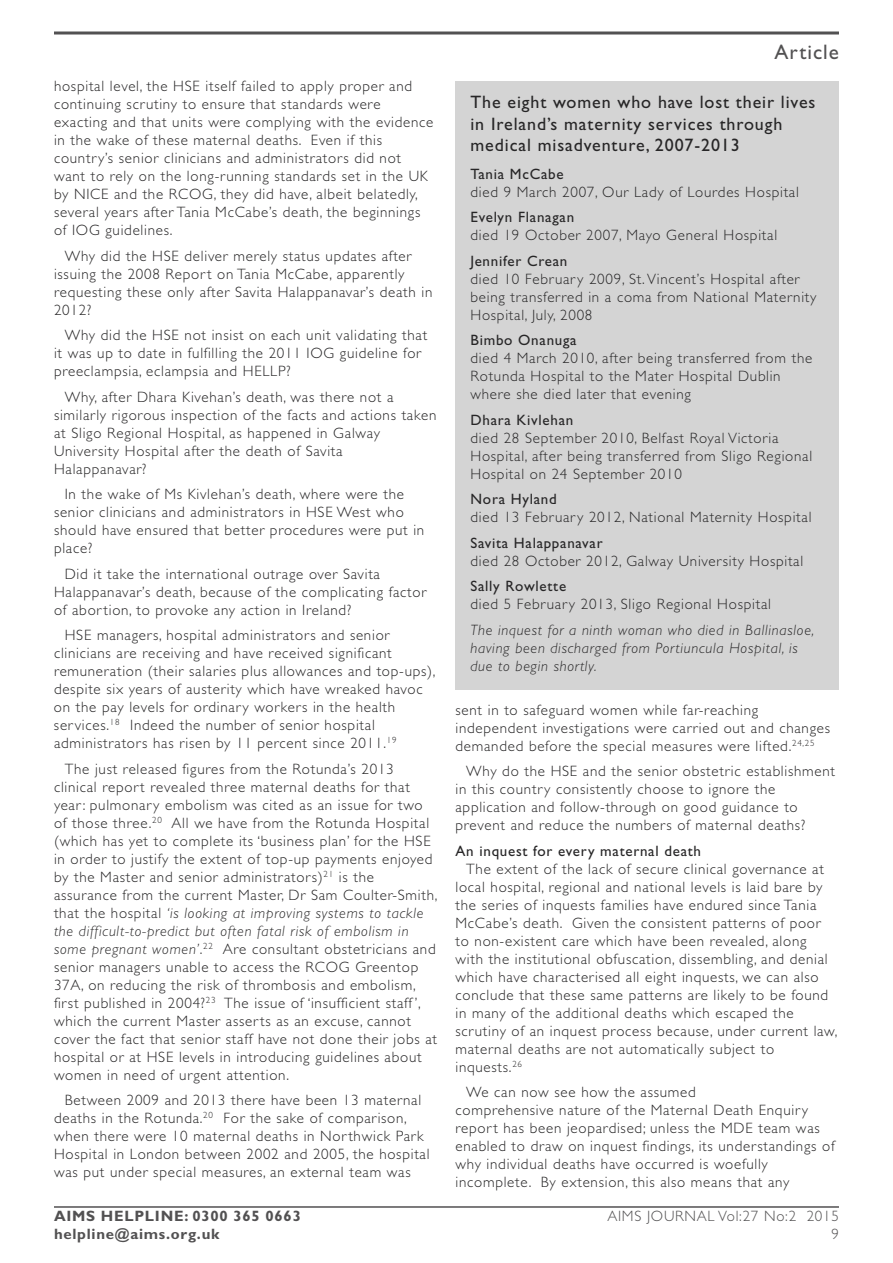
<style>
.page{position:relative;width:893px;height:1263px;background:#fff}
.page>*{position:absolute;margin:0;border:0;box-sizing:border-box;transform-origin:0 0}
.t1{font:21px "Gill Sans";letter-spacing:.05em;color:#525152}
.t2{font:18px/21.6px "Gill Sans";letter-spacing:.05em;color:#272627}
.t3{font:300 15px/18px "Gill Sans";letter-spacing:.05em;color:#272627}
.t4{font:15px "Gill Sans";letter-spacing:.05em;color:#272627}
.t5{font:italic 300 15px/18px "Gill Sans";letter-spacing:.05em;color:#272627}
.t6{font:700 15px/18px "Gill Sans";letter-spacing:.05em;color:#525152}
.t7{font:300 15px/18px "Gill Sans";letter-spacing:.05em;color:#525152;text-align:right}
.s1{font-style:italic}
</style>
<div class="page">
<hr style="left:54px;top:32px;width:785px;height:3px;background:#525152">
<hr style="left:54px;top:1206px;width:785px;height:2px;background:#525152">
<div style="left:455px;top:81px;width:384px;height:608px;background:#d4d4d4"></div>
<p class="t3" style="left:54px;top:79px;width:381px">hospital level, the HSE itself failed to apply proper and continuing scrutiny to ensure that standards were exacting and that units were complying with the evidence in the wake of these maternal deaths. Even if this country’s senior clinicians and administrators did not want to rely on the long-running standards set in the UK by NICE and the RCOG, they did have, albeit belatedly, several years after Tania McCabe’s death, the beginnings of IOG guidelines.</p>
<p class="t3" style="left:54px;top:248px;width:380px;text-indent:11px">Why did the HSE deliver merely status updates after issuing the 2008 Report on Tania McCabe, apparently requesting these only after Savita Halappanavar’s death in 2012?</p>
<p class="t3" style="left:54px;top:328px;width:375px;text-indent:11px">Why did the HSE not insist on each unit validating that it was up to date in fulfilling the 2011 IOG guideline for preeclampsia, eclampsia and HELLP?</p>
<p class="t3" style="left:54px;top:389px;width:384px;text-indent:11px">Why, after Dhara Kivehan’s death, was there not a similarly rigorous inspection of the facts and actions taken at Sligo Regional Hospital, as happened in Galway University Hospital after the death of Savita Halappanavar?</p>
<p class="t3" style="left:54px;top:487px;width:372px;text-indent:11px">In the wake of Ms Kivlehan’s death, where were the senior clinicians and administrators in HSE West who should have ensured that better procedures were put in place?</p>
<p class="t3" style="left:54px;top:566px;width:374px;text-indent:11px">Did it take the international outrage over Savita<br>Halappanavar’s death, because of the complicating factor of abortion, to provoke any action in Ireland?</p>
<p class="t3" style="left:54px;top:628px;width:383px;text-indent:11px">HSE managers, hospital administrators and senior clinicians are receiving and have received significant remuneration (their salaries plus allowances and top-ups), despite six years of austerity which have wreaked havoc on the pay levels for ordinary workers in the health services.<sup>18</sup> Indeed the number of senior hospital administrators has risen by 11 percent since 2011.<sup>19</sup></p>
<p class="t3" style="left:54px;top:761px;width:385px;text-indent:11px">The just released figures from the Rotunda’s 2013 clinical report revealed three maternal deaths for that year: pulmonary embolism was cited as an issue for two of those three.<sup>20</sup> All we have from the Rotunda Hospital (which has yet to complete its ‘business plan’ for the HSE in order to justify the extent of top-up payments enjoyed by the Master and senior administrators)<sup>21</sup> is the assurance from the current Master, Dr Sam Coulter-Smith, that the hospital <span class="s1">‘is looking at improving systems to tackle the difficult-to-predict but often fatal risk of embolism in some pregnant women’</span>.<sup>22</sup> Are consultant obstetricians and senior managers unable to access the RCOG Greentop 37A, on reducing the risk of thrombosis and embolism, first published in 2004?<sup>23</sup> The issue of ‘insufficient staff ’, which the current Master asserts as an excuse, cannot cover the fact that senior staff have not done their jobs at hospital or at HSE levels in introducing guidelines about women in need of urgent attention.</p>
<p class="t3" style="left:54px;top:1093px;width:377px;text-indent:11px">Between 2009 and 2013 there have been 13 maternal deaths in the Rotunda.<sup>20</sup> For the sake of comparison, when there were 10 maternal deaths in Northwick Park Hospital in London between 2002 and 2005, the hospital was put under special measures, an external team was</p>
<h1 class="t1" style="left:775px;top:44px;width:66px">Article</h1>
<p class="t2" style="left:470px;top:93px;width:346px">The eight women who have lost their lives in Ireland’s maternity services through medical misadventure, 2007-2013</p>
<p class="t4" style="left:470px;top:168px;width:95px">Tania McCabe</p>
<p class="t3" style="left:470px;top:184px;width:330px">died 9 March 2007, Our Lady of Lourdes Hospital</p>
<p class="t4" style="left:470px;top:211px;width:105px">Evelyn Flanagan</p>
<p class="t3" style="left:470px;top:227px;width:308px">died 19 October 2007, Mayo General Hospital</p>
<p class="t4" style="left:470px;top:255px;width:98px">Jennifer Crean</p>
<p class="t3" style="left:470px;top:271px;width:347px">died 10 February 2009, St.Vincent’s Hospital after being transferred in a coma from National Maternity<br>Hospital, July, 2008</p>
<p class="t4" style="left:470px;top:334px;width:108px">Bimbo Onanuga</p>
<p class="t3" style="left:470px;top:350px;width:343px">died 4 March 2010, after being transferred from the<br>Rotunda Hospital to the Mater Hospital Dublin where she died later that evening</p>
<p class="t4" style="left:470px;top:414px;width:104px">Dhara Kivlehan</p>
<p class="t3" style="left:470px;top:430px;width:343px">died 28 September 2010, Belfast Royal Victoria<br>Hospital, after being transferred from Sligo Regional<br>Hospital on 24 September 2010</p>
<p class="t4" style="left:470px;top:493px;width:88px">Nora Hyland</p>
<p class="t3" style="left:470px;top:509px;width:342px">died 13 February 2012, National Maternity Hospital</p>
<p class="t4" style="left:470px;top:537px;width:134px">Savita Halappanavar</p>
<p class="t3" style="left:470px;top:553px;width:334px">died 28 October 2012, Galway University Hospital</p>
<p class="t4" style="left:470px;top:580px;width:97px">Sally Rowlette</p>
<p class="t3" style="left:470px;top:596px;width:302px">died 5 February 2013, Sligo Regional Hospital</p>
<p class="t5" style="left:470px;top:622px;width:345px">The inquest for a ninth woman who died in Ballinasloe, having been discharged from Portiuncula Hospital, is due to begin shortly.</p>
<p class="t3" style="left:455px;top:702px;width:376px">sent in to safeguard women while far-reaching independent investigations were carried out and changes demanded before the special measures were lifted.<sup>24,25</sup></p>
<p class="t3" style="left:455px;top:764px;width:381px;text-indent:11px">Why do the HSE and the senior obstetric establishment in this country consistently choose to ignore the application and follow-through on good guidance to prevent and reduce the numbers of maternal deaths?</p>
<p class="t4" style="left:455px;top:845px;width:247px">An inquest for every maternal death</p>
<p class="t3" style="left:455px;top:861px;width:383px;text-indent:11px">The extent of the lack of secure clinical governance at local hospital, regional and national levels is laid bare by the series of inquests families have endured since Tania McCabe’s death. Given the consistent patterns of poor to non-existent care which have been revealed, along with the institutional obfuscation, dissembling, and denial which have characterised all eight inquests, we can also conclude that these same patterns are likely to be found in many of the additional deaths which escaped the scrutiny of an inquest process because, under current law, maternal deaths are not automatically subject to inquests.<sup>26</sup></p>
<p class="t3" style="left:455px;top:1085px;width:381px;text-indent:11px">We can now see how the assumed<br>comprehensive nature of the Maternal Death Enquiry report has been jeopardised; unless the MDE team was enabled to draw on inquest findings, its understandings of why individual deaths have occurred is woefully incomplete. By extension, this also means that any</p>
<p class="t6" style="left:54px;top:1208px;width:248px">AIMS HELPLINE: 0300 365 0663 helpline@aims.org.uk</p>
<p class="t7" style="left:607px;top:1208px;width:233px">AIMS JOURNAL Vol:27 No:2 2015<br>9</p>
</div>
